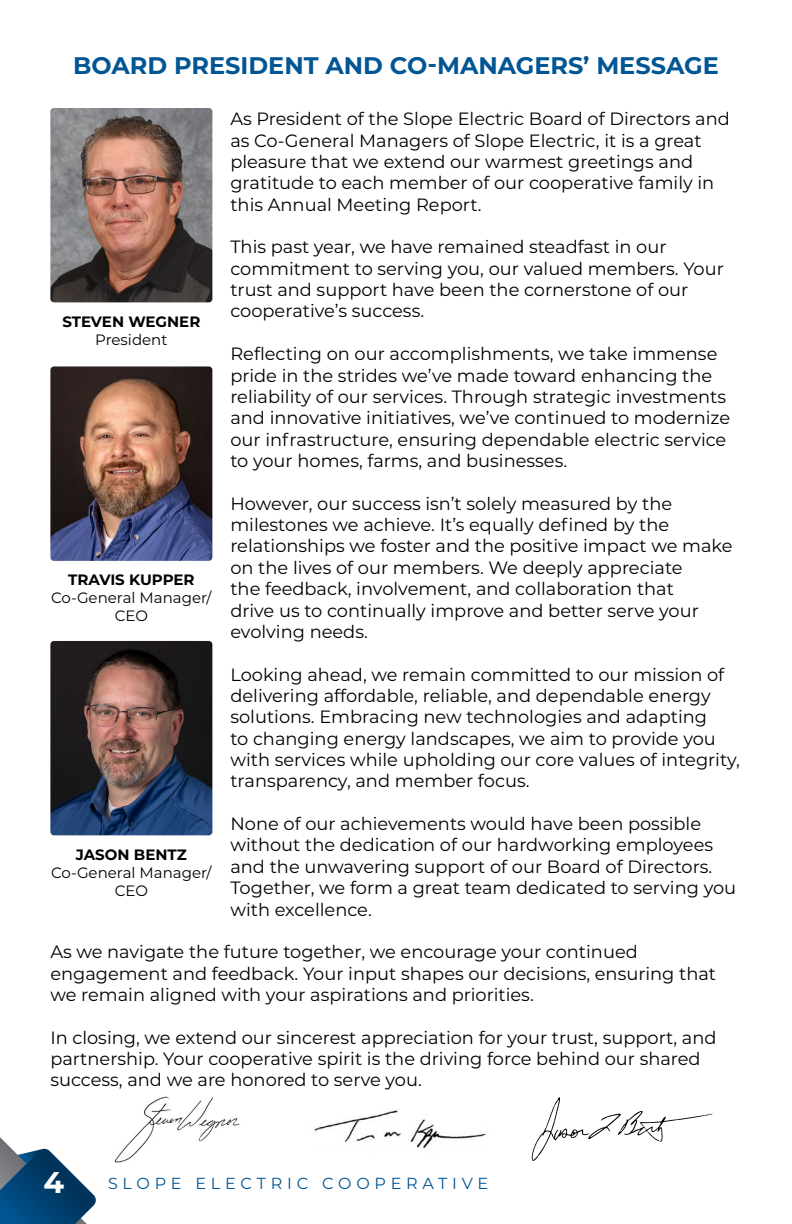
<style>
.page{position:relative;width:792px;height:1224px;background:#fff}
.page>*{position:absolute;margin:0;border:0;box-sizing:border-box;transform-origin:0 0}
.t1{font:700 30px "Montserrat";color:#fff}
.t2{font:700 24px "Montserrat";color:#005694}
.t3{font:17.8px/21.4px "Montserrat";color:#000}
.t4{font:16px "Montserrat";letter-spacing:.3em;color:#005694}
.t5{font:15px/18px "Montserrat";color:#000;text-align:center}
.t6{font:700 15px "Montserrat";color:#000}
</style>
<div class="page">
<img style="left:50px;top:108px;width:162px;height:194px">
<img style="left:50px;top:366px;width:162px;height:195px">
<img style="left:50px;top:641px;width:162px;height:194px">
<img style="left:114px;top:1096px;width:126px;height:67px">
<img style="left:314px;top:1110px;width:172px;height:39px">
<svg style="left:532px;top:1097px;width:181px;height:64px"></svg>
<svg style="left:0;top:1137px;width:96px;height:87px"></svg>
<h2 class="t2" style="left:73px;top:48px;width:647px">BOARD PRESIDENT AND CO-MANAGERS’ MESSAGE</h2>
<p class="t3" style="left:230px;top:108px;width:501px">As President of the Slope Electric Board of Directors and as Co-General Managers of Slope Electric, it is a great pleasure that we extend our warmest greetings and gratitude to each member of our cooperative family in this Annual Meeting Report.</p>
<p class="t3" style="left:230px;top:236px;width:495px">This past year, we have remained steadfast in our commitment to serving you, our valued members. Your trust and support have been the cornerstone of our cooperative’s success.</p>
<p class="t3" style="left:230px;top:343px;width:501px">Reflecting on our accomplishments, we take immense pride in the strides we’ve made toward enhancing the reliability of our services. Through strategic investments and innovative initiatives, we’ve continued to modernize our infrastructure, ensuring dependable electric service to your homes, farms, and businesses.</p>
<p class="t3" style="left:230px;top:492px;width:504px">However, our success isn’t solely measured by the milestones we achieve. It’s equally defined by the relationships we foster and the positive impact we make on the lives of our members. We deeply appreciate<br>the feedback, involvement, and collaboration that<br>drive us to continually improve and better serve your evolving needs.</p>
<p class="t3" style="left:230px;top:663px;width:511px">Looking ahead, we remain committed to our mission of delivering affordable, reliable, and dependable energy solutions. Embracing new technologies and adapting<br>to changing energy landscapes, we aim to provide you with services while upholding our core values of integrity, transparency, and member focus.</p>
<p class="t3" style="left:230px;top:812px;width:507px">None of our achievements would have been possible without the dedication of our hardworking employees and the unwavering support of our Board of Directors.<br>Together, we form a great team dedicated to serving you with excellence.</p>
<p class="t3" style="left:50px;top:941px;width:667px">As we navigate the future together, we encourage your continued engagement and feedback. Your input shapes our decisions, ensuring that we remain aligned with your aspirations and priorities.</p>
<p class="t3" style="left:50px;top:1026px;width:668px">In closing, we extend our sincerest appreciation for your trust, support, and partnership. Your cooperative spirit is the driving force behind our shared success, and we are honored to serve you.</p>
<p class="t6" style="left:62px;top:311px;width:140px">STEVEN WEGNER</p>
<p class="t5" style="left:95px;top:330px;width:74px">President</p>
<p class="t6" style="left:68px;top:569px;width:128px">TRAVIS KUPPER</p>
<p class="t5" style="left:51px;top:589px;width:162px">Co-General Manager/<br>CEO</p>
<p class="t6" style="left:76px;top:844px;width:112px">JASON BENTZ</p>
<p class="t5" style="left:51px;top:863px;width:162px">Co-General Manager/<br>CEO</p>
<h1 class="t1" style="left:44px;top:1161px;width:22px">4</h1>
<p class="t4" style="left:108px;top:1172px;width:382px">SLOPE ELECTRIC COOPERATIVE</p>
</div>
